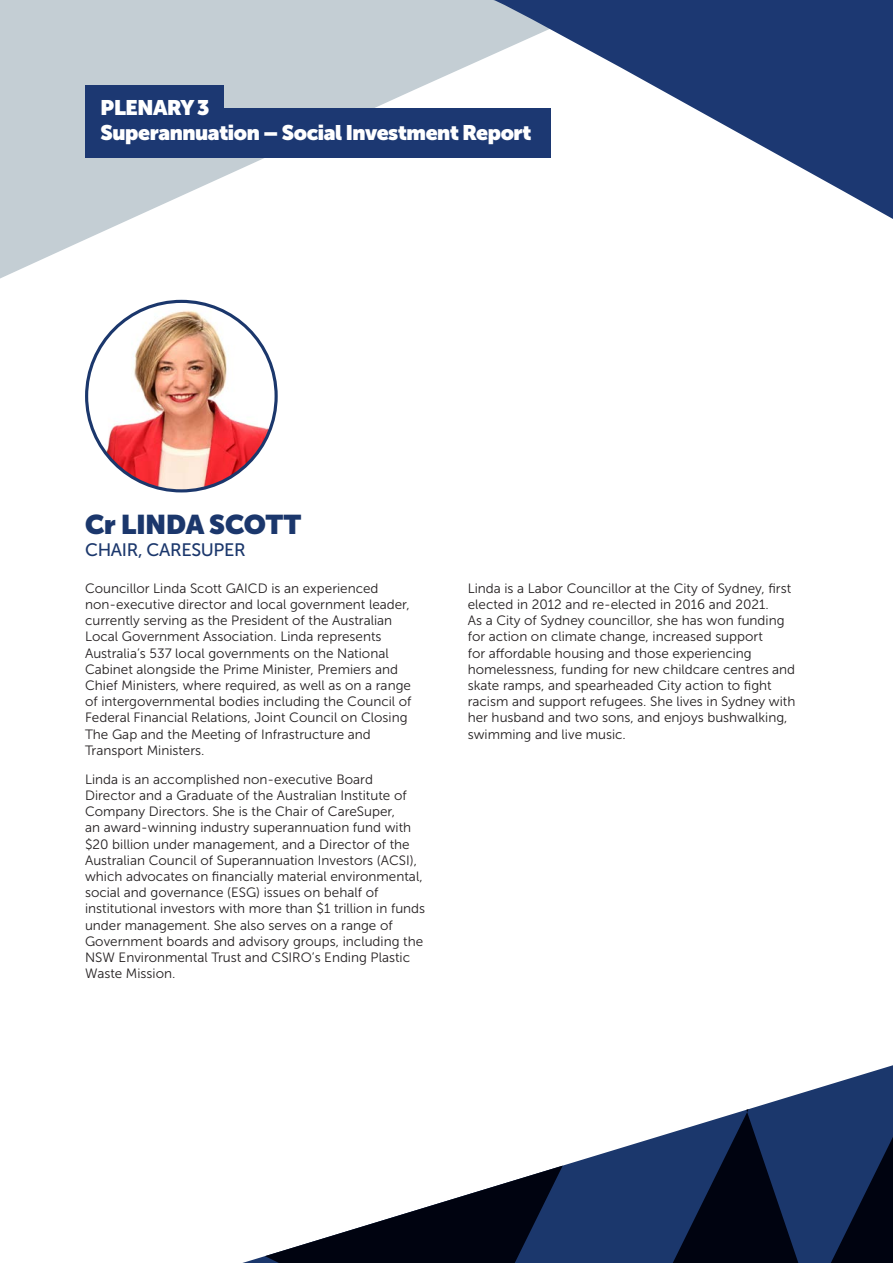
<style>
.page{position:relative;width:893px;height:1263px;background:#fff}
.page>*{position:absolute;margin:0;border:0;box-sizing:border-box;transform-origin:0 0}
.SPEAKER_-_Name{font:900 27px "Museo Sans Display";color:#1b376c}
.SPEAKER_-_group{font:900 21px/25.2px "Museo Sans Display";letter-spacing:-.02em;color:#fff}
.SPEAKER_-_Name-2{font:18px "Museo Sans 500";letter-spacing:-.02em;color:#1b376c}
.SPEAKER_-_text{font:13.5px/16.2px "Museo Sans 300";color:#231f20}
</style>
<div class="page">
<svg style="left:0;top:0;width:493px;height:279px;fill:#c4ced4"></svg>
<svg style="left:242px;top:1065px;width:651px;height:198px"></svg>
<svg style="left:265px;top:1165px;width:298px;height:98px"></svg>
<svg style="left:673px;top:1109px;width:125px;height:154px;background:#182645"></svg>
<svg style="left:831px;top:1137px;width:62px;height:126px;background:#0d1c3d"></svg>
<svg style="left:493px;top:0;width:400px;height:219px;fill:#1c3872"></svg>
<img style="left:87px;top:301px;width:189px;height:190px;border-radius:95px">
<div style="left:85px;top:109px;width:466px;height:49px;background:#1c3872"></div>
<div style="left:85px;top:85px;width:138px;height:50px;background:#1c3872"></div>
<p class="SPEAKER_-_group" style="left:101px;top:95px;width:432px">PLENARY 3<br>Superannuation – Social Investment Report</p>
<p class="SPEAKER_-_Name" style="left:85px;top:509px;width:218px">Cr LINDA SCOTT</p>
<p class="SPEAKER_-_Name-2" style="left:85px;top:540px;width:162px">CHAIR, CARESUPER</p>
<p class="SPEAKER_-_text" style="left:85px;top:580px;width:328px">Councillor Linda Scott GAICD is an experienced non-executive director and local government leader, currently serving as the President of the Australian Local Government Association. Linda represents Australia’s 537 local governments on the National Cabinet alongside the Prime Minister, Premiers and Chief Ministers, where required, as well as on a range of intergovernmental bodies including the Council of Federal Financial Relations, Joint Council on Closing The Gap and the Meeting of Infrastructure and Transport Ministers.</p>
<p class="SPEAKER_-_text" style="left:85px;top:771px;width:342px">Linda is an accomplished non-executive Board Director and a Graduate of the Australian Institute of Company Directors. She is the Chair of CareSuper,<br>an award-winning industry superannuation fund with $20 billion under management, and a Director of the Australian Council of Superannuation Investors (ACSI), which advocates on financially material environmental, social and governance (ESG) issues on behalf of institutional investors with more than $1 trillion in funds under management. She also serves on a range of Government boards and advisory groups, including the NSW Environmental Trust and CSIRO’s Ending Plastic Waste Mission.</p>
<p class="SPEAKER_-_text" style="left:468px;top:580px;width:329px">Linda is a Labor Councillor at the City of Sydney, first elected in 2012 and re-elected in 2016 and 2021.<br>As a City of Sydney councillor, she has won funding for action on climate change, increased support<br>for affordable housing and those experiencing homelessness, funding for new childcare centres and skate ramps, and spearheaded City action to fight racism and support refugees. She lives in Sydney with her husband and two sons, and enjoys bushwalking, swimming and live music.</p>
</div>
